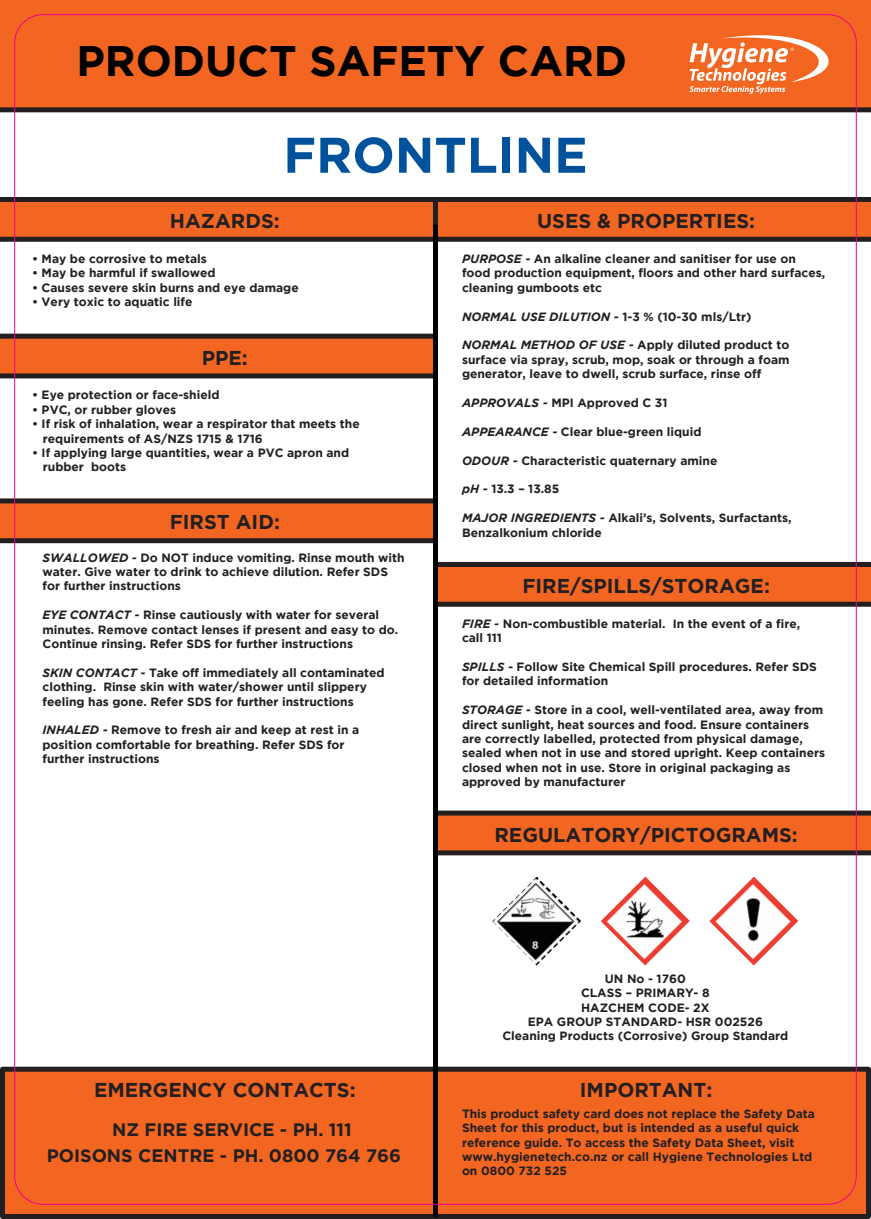
<style>
.page{position:relative;width:871px;height:1219px;background:#fff}
.page>*{position:absolute;margin:0;border:0;box-sizing:border-box;transform-origin:0 0}
.t1{font:700 50px "Gotham";color:#00529c}
.t2{font:700 42.6px "Gotham";color:#000}
.t3{font:700 20px "Gotham";color:#231f20}
.t4{font:700 18px/26px "Gotham";color:#231f20}
.t5{font:700 12px/14.4px "Gotham";color:#231f20}
.t6{font:italic 700 12px "Gotham";color:#231f20}
.s1{font-style:italic}
.s2{font-style:normal}
</style>
<div class="page">
<svg style="left:0;top:334px;width:433px;height:44px;background:#c75621"></svg>
<svg style="left:0;top:498px;width:433px;height:45px;background:#c55723"></svg>
<div style="left:2px;top:1069px;width:866px;height:147px;background:#f36621"></div>
<div style="left:0;top:1067px;width:870px;height:152px;border:5px solid #231f20"></div>
<svg style="left:0;top:197px;width:870px;height:45px;background:#c45621"></svg>
<svg style="left:438px;top:562px;width:432px;height:45px;background:#c45721"></svg>
<svg style="left:438px;top:811px;width:432px;height:44px;background:#c75720"></svg>
<svg style="left:0;top:0;width:870px;height:112px;background:#e96122"></svg>
<div style="left:433px;top:225px;width:5px;height:992px;background:#000001"></div>
<img style="left:492px;top:877px;width:89px;height:88px">
<img style="left:601px;top:877px;width:88px;height:88px">
<img style="left:709px;top:877px;width:89px;height:88px">
<svg style="left:689px;top:31px;width:158px;height:63px"></svg>
<h2 class="t2" style="left:76px;top:36px;width:552px">PRODUCT SAFETY CARD</h2>
<h1 class="t1" style="left:283px;top:126px;width:306px">FRONTLINE</h1>
<h3 class="t3" style="left:170px;top:209px;width:111px">HAZARDS:</h3>
<h3 class="t3" style="left:537px;top:209px;width:219px">USES &amp; PROPERTIES:</h3>
<p class="t5" style="left:32px;top:251px;width:176px">• May be corrosive to metals</p>
<p class="t5" style="left:32px;top:266px;width:185px">• May be harmful if swallowed</p>
<p class="t5" style="left:32px;top:280px;width:268px">• Causes severe skin burns and eye damage</p>
<p class="t5" style="left:32px;top:294px;width:162px">• Very toxic to aquatic life</p>
<h3 class="t3" style="left:202px;top:346px;width:48px">PPE:</h3>
<p class="t5" style="left:32px;top:388px;width:189px">• Eye protection or face-shield</p>
<p class="t5" style="left:32px;top:402px;width:146px">• PVC, or rubber gloves</p>
<p class="t5" style="left:43px;top:416px;width:318px;text-indent:-11px">• If risk of inhalation, wear a respirator that meets the requirements of AS/NZS 1715 &amp; 1716</p>
<p class="t5" style="left:43px;top:445px;width:308px;text-indent:-11px">• If applying large quantities, wear a PVC apron and rubber boots</p>
<h3 class="t3" style="left:170px;top:511px;width:112px">FIRST AID:</h3>
<p class="t5" style="left:43px;top:550px;width:363px"><span class="s1">SWALLOWED -</span> Do NOT induce vomiting. Rinse mouth with water. Give water to drink to achieve dilution. Refer SDS for further instructions</p>
<p class="t5" style="left:43px;top:607px;width:357px"><span class="s1">EYE CONTACT -</span> Rinse cautiously with water for several minutes. Remove contact lenses if present and easy to do.<br>Continue rinsing. Refer SDS for further instructions</p>
<p class="t5" style="left:43px;top:665px;width:343px"><span class="s1">SKIN CONTACT -</span> Take off immediately all contaminated clothing. Rinse skin with water/shower until slippery feeling has gone. Refer SDS for further instructions</p>
<p class="t5" style="left:43px;top:723px;width:318px"><span class="s1">INHALED -</span> Remove to fresh air and keep at rest in a position comfortable for breathing. Refer SDS for further instructions</p>
<h3 class="t3" style="left:94px;top:1078px;width:263px">EMERGENCY CONTACTS:</h3>
<h3 class="t4" style="left:47px;top:1116px;width:356px;text-indent:65px">NZ FIRE SERVICE - PH. 111<br>POISONS CENTRE - PH. 0800 764 766</h3>
<p class="t5" style="left:462px;top:251px;width:364px"><span class="s1">PURPOSE -</span> An alkaline cleaner and sanitiser for use on food production equipment, floors and other hard surfaces, cleaning gumboots etc</p>
<p class="t6" style="left:462px;top:309px;width:291px">NORMAL USE DILUTION - <span class="s2">1-3 % (10-30 mls/Ltr)</span></p>
<p class="t5" style="left:462px;top:338px;width:329px;text-align:justify"><span class="s1">NORMAL METHOD OF USE -</span> Apply diluted product to surface via spray, scrub, mop, soak or through a foam generator, leave to dwell, scrub surface, rinse off</p>
<p class="t5" style="left:462px;top:395px;width:207px"><span class="s1">APPROVALS -</span> MPI Approved C 31</p>
<p class="t5" style="left:462px;top:424px;width:241px"><span class="s1">APPEARANCE -</span> Clear blue-green liquid</p>
<p class="t5" style="left:462px;top:453px;width:257px"><span class="s1">ODOUR -</span> Characteristic quaternary amine</p>
<p class="t5" style="left:462px;top:482px;width:99px"><span class="s1">pH -</span> 13.3 – 13.85</p>
<p class="t5" style="left:462px;top:510px;width:331px"><span class="s1">MAJOR INGREDIENTS -</span> Alkali’s, Solvents, Surfactants,<br>Benzalkonium chloride</p>
<h3 class="t3" style="left:522px;top:574px;width:249px">FIRE/SPILLS/STORAGE:</h3>
<p class="t5" style="left:462px;top:616px;width:339px"><span class="s1">FIRE -</span> Non-combustible material. In the event of a fire, call 111</p>
<p class="t5" style="left:462px;top:659px;width:356px"><span class="s1">SPILLS -</span> Follow Site Chemical Spill procedures. Refer SDS for detailed information</p>
<p class="t5" style="left:462px;top:702px;width:364px"><span class="s1">STORAGE -</span> Store in a cool, well-ventilated area, away from direct sunlight, heat sources and food. Ensure containers are correctly labelled, protected from physical damage, sealed when not in use and stored upright. Keep containers closed when not in use. Store in original packaging as approved by manufacturer</p>
<h3 class="t3" style="left:494px;top:823px;width:304px">REGULATORY/PICTOGRAMS:</h3>
<p class="t5" style="left:502px;top:971px;width:287px;text-align:center">UN No - 1760<br>CLASS – PRIMARY- 8<br>HAZCHEM CODE- 2X<br>EPA GROUP STANDARD- HSR 002526<br>Cleaning Products (Corrosive) Group Standard</p>
<h3 class="t3" style="left:579px;top:1078px;width:134px">IMPORTANT:</h3>
<p class="t5" style="left:462px;top:1106px;width:354px">This product safety card does not replace the Safety Data Sheet for this product, but is intended as a useful quick reference guide. To access the Safety Data Sheet, visit www.hygienetech.co.nz or call Hygiene Technologies Ltd on 0800 732 525</p>
</div>
